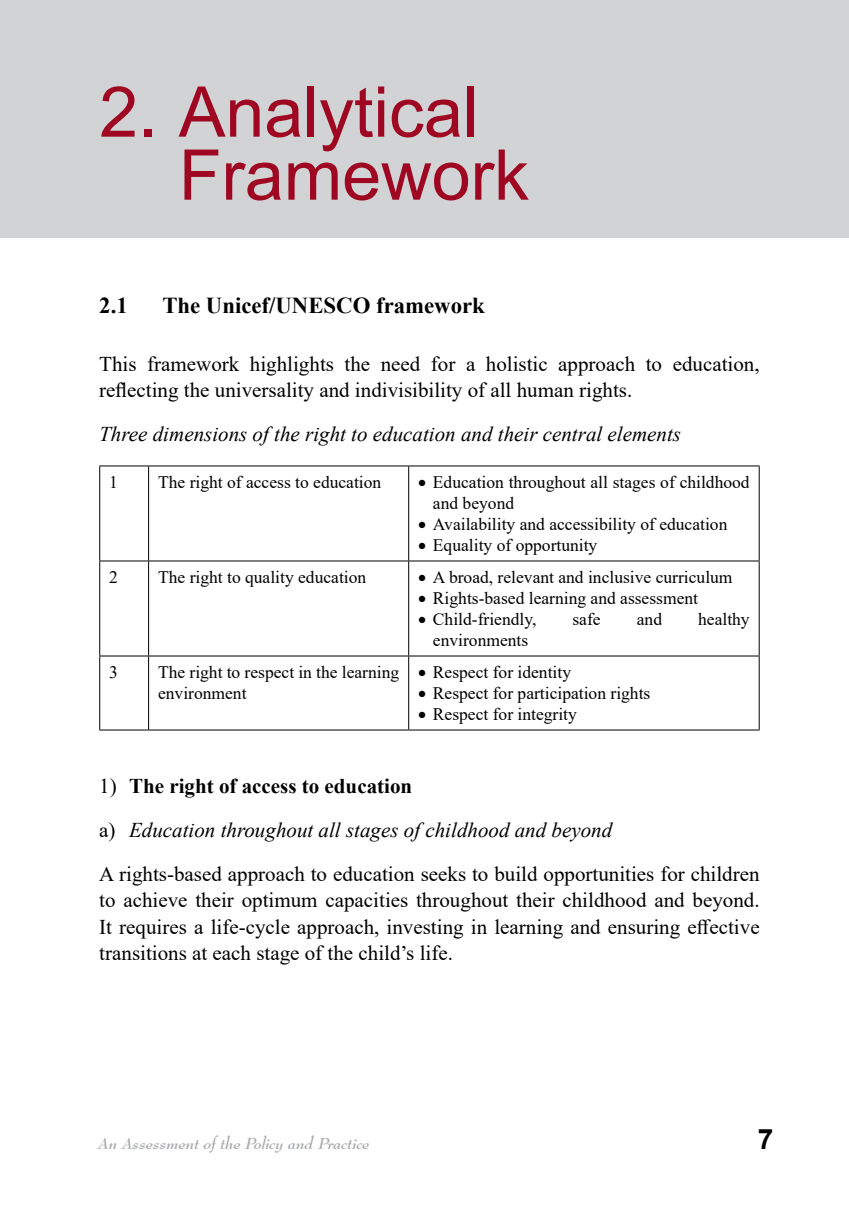
<style>
.page{position:relative;width:849px;height:1211px;background:#fff}
.page>*{position:absolute;margin:0;border:0;box-sizing:border-box;transform-origin:0 0}
.t1{font:70px/63px "Arial";color:#9e0621}
.t2{font:700 28px "Arial";color:#000}
.t3{font:700 22.75px "Times New Roman";color:#000}
.t4{font:21px/26.2px "Times New Roman";color:#000}
.t5{font:italic 21px "Times New Roman";color:#000}
.t6{font:17.5px/21px "Times New Roman";color:#000}
.t7{font:italic 700 15.75px "Bernhard Modern BT";color:#a7a9ac}
.s1{font-weight:700}
.s2{font-style:italic}
</style>
<div class="page">
<hr style="left:99px;top:465px;width:49px;height:1px;background:#000">
<hr style="left:148px;top:465px;width:260px;height:1px;background:#000">
<hr style="left:408px;top:465px;width:351px;height:1px;background:#000">
<hr style="left:99px;top:560px;width:49px;height:1px;background:#000">
<hr style="left:148px;top:560px;width:260px;height:1px;background:#000">
<hr style="left:408px;top:560px;width:351px;height:1px;background:#000">
<hr style="left:99px;top:655px;width:49px;height:1px;background:#000">
<hr style="left:148px;top:655px;width:260px;height:1px;background:#000">
<hr style="left:408px;top:655px;width:351px;height:1px;background:#000">
<hr style="left:99px;top:729px;width:49px;height:1px;background:#000">
<hr style="left:148px;top:729px;width:260px;height:1px;background:#000">
<hr style="left:408px;top:729px;width:351px;height:1px;background:#000">
<hr style="left:99px;top:466px;width:1px;height:94px;background:#000">
<hr style="left:99px;top:561px;width:1px;height:94px;background:#000">
<hr style="left:99px;top:656px;width:1px;height:73px;background:#000">
<hr style="left:148px;top:466px;width:1px;height:94px;background:#000">
<hr style="left:408px;top:466px;width:1px;height:94px;background:#000">
<hr style="left:758px;top:466px;width:1px;height:94px;background:#000">
<hr style="left:148px;top:561px;width:1px;height:94px;background:#000">
<hr style="left:408px;top:561px;width:1px;height:94px;background:#000">
<hr style="left:758px;top:561px;width:1px;height:94px;background:#000">
<hr style="left:148px;top:656px;width:1px;height:73px;background:#000">
<hr style="left:408px;top:656px;width:1px;height:73px;background:#000">
<hr style="left:758px;top:656px;width:1px;height:73px;background:#000">
<div style="left:0;top:0;width:848px;height:237px;background:#d1d3d4"></div>
<h1 class="t1" style="left:179px;top:80px;width:352px;text-indent:-79px">2. Analytical<br>Framework</h1>
<p class="t3" style="left:99px;top:289px;width:30px">2.1</p>
<p class="t3" style="left:162px;top:289px;width:324px">The Unicef/UNESCO framework</p>
<p class="t4" style="left:99px;top:350px;width:661px">This framework highlights the need for a holistic approach to education, reflecting the universality and indivisibility of all human rights.</p>
<p class="t5" style="left:99px;top:419px;width:583px">Three dimensions of the right to education and their central elements</p>
<p class="t6" style="left:109px;top:471px;width:10px">1</p>
<p class="t6" style="left:158px;top:471px;width:225px">The right of access to education</p>
<p class="t6" style="left:433px;top:471px;width:318px;text-indent:-15px">• Education throughout all stages of childhood and beyond</p>
<p class="t6" style="left:418px;top:513px;width:311px">• Availability and accessibility of education</p>
<p class="t6" style="left:418px;top:534px;width:181px">• Equality of opportunity</p>
<p class="t6" style="left:109px;top:566px;width:10px">2</p>
<p class="t6" style="left:158px;top:566px;width:210px">The right to quality education</p>
<p class="t6" style="left:418px;top:566px;width:316px">• A broad, relevant and inclusive curriculum</p>
<p class="t6" style="left:418px;top:587px;width:281px">• Rights-based learning and assessment</p>
<p class="t6" style="left:418px;top:608px;width:120px">• Child-friendly,</p>
<p class="t6" style="left:572px;top:608px;width:30px">safe</p>
<p class="t6" style="left:636px;top:608px;width:27px">and</p>
<p class="t6" style="left:698px;top:608px;width:53px">healthy</p>
<p class="t6" style="left:433px;top:629px;width:97px">environments</p>
<p class="t6" style="left:109px;top:661px;width:10px">3</p>
<p class="t6" style="left:158px;top:661px;width:242px">The right to respect in the learning environment</p>
<p class="t6" style="left:418px;top:661px;width:154px">• Respect for identity</p>
<p class="t6" style="left:418px;top:682px;width:234px">• Respect for participation rights</p>
<p class="t6" style="left:418px;top:703px;width:160px">• Respect for integrity</p>
<p class="t4" style="left:99px;top:764px;width:661px;line-height:43.8px">1) <span class="s1">The right of access to education<br></span>a) <span class="s2">Education throughout all stages of childhood and beyond<br></span>A rights-based approach to education seeks to build opportunities for children</p>
<p class="t4" style="left:99px;top:886px;width:661px;text-align:justify">to achieve their optimum capacities throughout their childhood and beyond.<br>It requires a life-cycle approach, investing in learning and ensuring effective transitions at each stage of the child’s life.</p>
<p class="t7" style="left:98px;top:1133px;width:273px">An Assessment of the Policy and Practice</p>
<h2 class="t2" style="left:757px;top:1119px;width:17px">7</h2>
</div>
